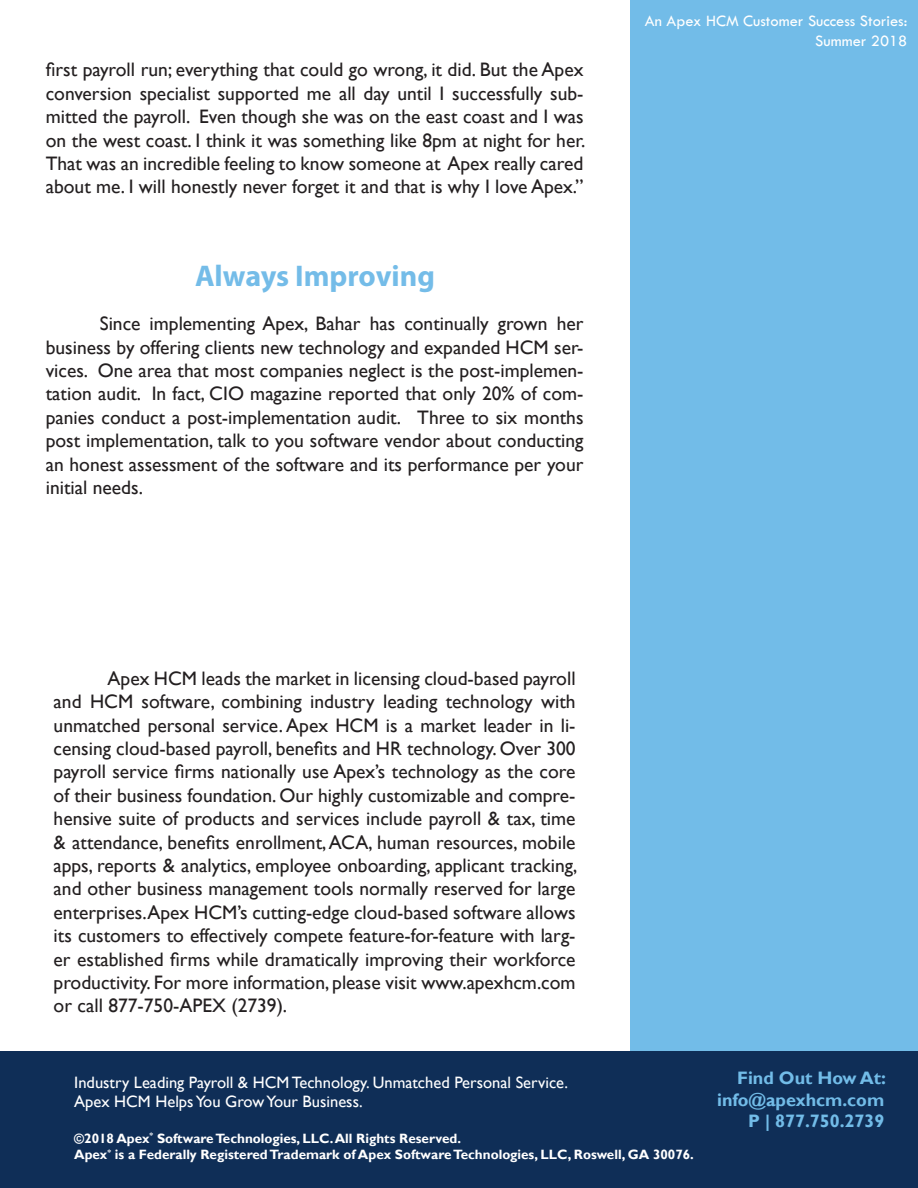
<style>
.page{position:relative;width:918px;height:1188px;background:#fff}
.page>*{position:absolute;margin:0;border:0;box-sizing:border-box;transform-origin:0 0}
.t1{font:700 30px "Myriad Pro";color:#74bce8}
.t2{font:19.5px/23.4px "Gill Sans";color:#231f20;text-align:justify}
.t3{font:700 18px "Gill Sans";color:#72bce8}
.t4{font:16.5px "Gill Sans";color:#fff}
.t5{font:16.5px "Tw Cen MT Std";color:#fff}
.t6{font:700 13.5px "Gill Sans";color:#fff}
</style>
<div class="page">
<div style="left:630px;top:0;width:288px;height:1107px;background:#72bce8"></div>
<div style="left:0;top:1051px;width:918px;height:137px;background:#0f2e57"></div>
<p class="t2" style="left:46px;top:58px;width:541px">first payroll run; everything that could go wrong, it did. But the Apex conversion specialist supported me all day until I successfully sub&shy;mitted the payroll. Even though she was on the east coast and I was on the west coast. I think it was something like 8pm at night for her.<br>That was an incredible feeling to know someone at Apex really cared about me. I will honestly never forget it and that is why I love Apex.”</p>
<p class="t1" style="left:195px;top:257px;width:241px">Always Improving</p>
<p class="t2" style="left:46px;top:312px;width:539px;text-indent:54px">Since implementing Apex, Bahar has continually grown her business by offering clients new technology and expanded HCM ser&shy;vices. One area that most companies neglect is the post-implemen&shy;tation audit. In fact, CIO magazine reported that only 20% of com&shy;panies conduct a post-implementation audit. Three to six months post implementation, talk to you software vendor about conducting an honest assessment of the software and its performance per your initial needs.</p>
<p class="t5" style="left:645px;top:12px;width:264px">An Apex HCM Customer Success Stories:</p>
<p class="t5" style="left:815px;top:32px;width:94px">Summer 2018</p>
<p class="t2" style="left:54px;top:666px;width:525px;text-indent:54px">Apex HCM leads the market in licensing cloud-based payroll and HCM software, combining industry leading technology with unmatched personal service. Apex HCM is a market leader in li&shy;censing cloud-based payroll, benefits and HR technology. Over 300 payroll service firms nationally use Apex’s technology as the core of their business foundation. Our highly customizable and compre&shy;hensive suite of products and services include payroll &amp; tax, time &amp; attendance, benefits enrollment, ACA, human resources, mobile apps, reports &amp; analytics, employee onboarding, applicant tracking, and other business management tools normally reserved for large enterprises.Apex HCM’s cutting-edge cloud-based software allows its customers to effectively compete feature-for-feature with larg&shy;er established firms while dramatically improving their workforce productivity. For more information, please visit www.apexhcm.com</p>
<p class="t2" style="left:54px;top:994px;width:235px">or call 877-750-APEX (2739).</p>
<p class="t4" style="left:74px;top:1073px;width:495px">Industry Leading Payroll &amp; HCM Technology. Unmatched Personal Service.</p>
<p class="t4" style="left:74px;top:1092px;width:290px">Apex HCM Helps You Grow Your Business.</p>
<p class="t6" style="left:74px;top:1130px;width:388px">©2018 Apex<sup>*</sup> Software Technologies, LLC. All Rights Reserved.</p>
<p class="t6" style="left:74px;top:1146px;width:621px">Apex<sup>*</sup> is a Federally Registered Trademark of Apex Software Technologies, LLC, Roswell, GA 30076.</p>
<p class="t3" style="left:737px;top:1067px;width:150px">Find Out How At:</p>
<p class="t3" style="left:717px;top:1089px;width:169px">info@apexhcm.com</p>
<p class="t3" style="left:748px;top:1110px;width:137px">P | 877.750.2739</p>
</div>
